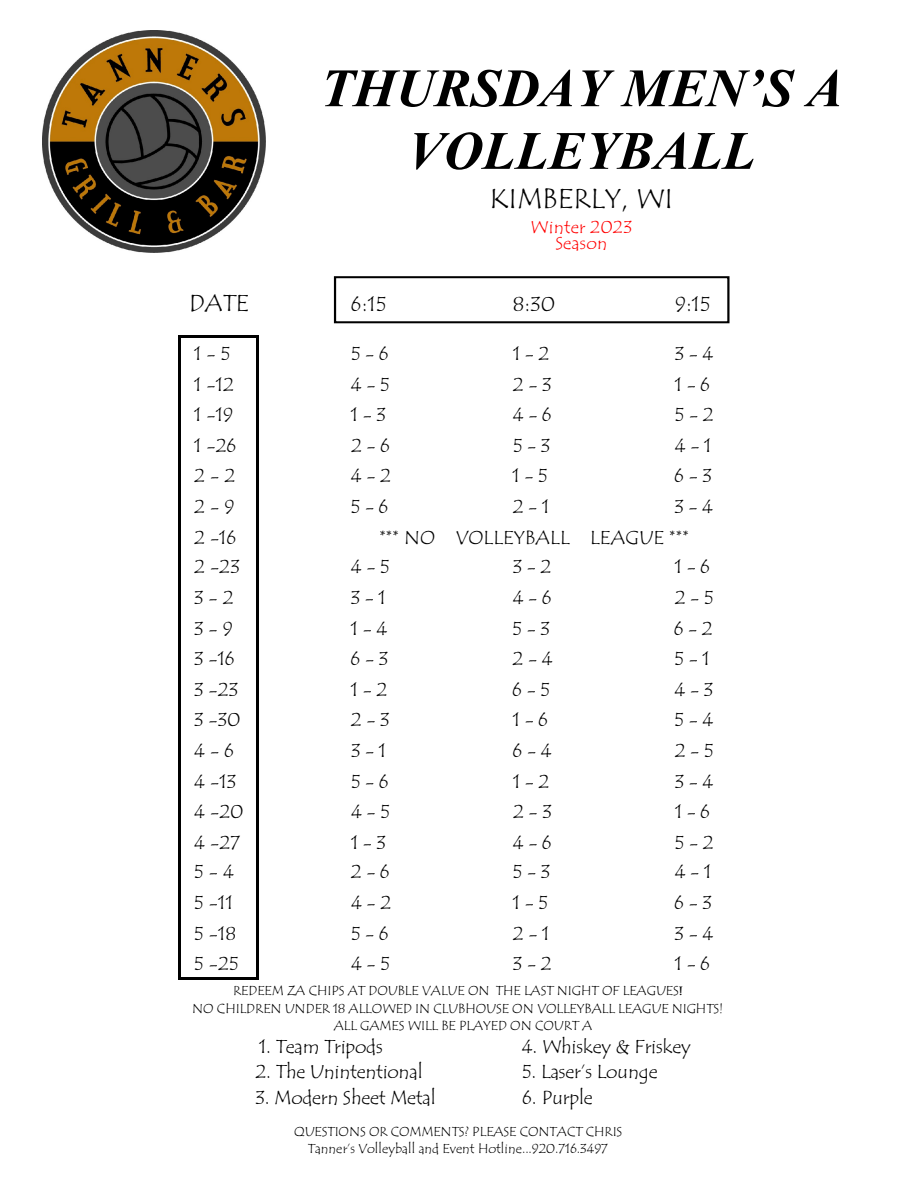
<style>
.page{position:relative;width:918px;height:1188px;background:#fff}
.page>*{position:absolute;margin:0;border:0;box-sizing:border-box;transform-origin:0 0}
.t1{font:italic 700 54px/62.7px "Times New Roman";color:#000;text-align:center}
.t2{font:28.5px "Tempus Sans ITC";letter-spacing:.005em;color:#000}
.t3{font:24px "Tempus Sans ITC";color:#000}
.t4{font:21px "Tempus Sans ITC";color:#000}
.t5{font:19.5px "Tempus Sans ITC";letter-spacing:-.005em;color:#000}
.t6{font:18px/16.2px "Tempus Sans ITC";letter-spacing:.015em;color:#f00;text-align:center}
.t7{font:13.5px/17.1px "Tempus Sans ITC";color:#000;text-align:center}
.s1{font-family:"Footlight MT Light"}
</style>
<div class="page">
<hr style="left:178px;top:336px;width:3px;height:644px;background:#000">
<hr style="left:256px;top:336px;width:2px;height:644px;background:#000">
<hr style="left:178px;top:336px;width:80px;height:2px;background:#000">
<hr style="left:178px;top:977px;width:80px;height:3px;background:#000">
<img style="left:42px;top:31px;width:224px;height:221px">
<div style="left:334px;top:276px;width:395px;height:47px;border:2px solid #000"></div>
<h1 class="t1" style="left:321px;top:62px;width:524px">THURSDAY MEN’S A<br>VOLLEYBALL</h1>
<h2 class="t2" style="left:490px;top:183px;width:185px">KIMBERLY, WI</h2>
<p class="t6" style="left:531px;top:220px;width:103px">Winter 2023<br>Season</p>
<p class="t3" style="left:189px;top:289px;width:61px">DATE</p>
<p class="t4" style="left:351px;top:292px;width:37px">6:15</p>
<p class="t4" style="left:513px;top:292px;width:44px">8:30</p>
<p class="t4" style="left:675px;top:292px;width:37px">9:15</p>
<p class="t5" style="left:194px;top:343px;width:38px">1 - 5</p>
<p class="t5" style="left:351px;top:343px;width:39px">5-6</p>
<p class="t5" style="left:513px;top:343px;width:38px">1-2</p>
<p class="t5" style="left:675px;top:343px;width:40px">3-4</p>
<p class="t5" style="left:194px;top:373px;width:42px">1 -12</p>
<p class="t5" style="left:351px;top:373px;width:41px">4-5</p>
<p class="t5" style="left:513px;top:373px;width:40px">2-3</p>
<p class="t5" style="left:675px;top:373px;width:37px">1-6</p>
<p class="t5" style="left:194px;top:404px;width:41px">1 -19</p>
<p class="t5" style="left:351px;top:404px;width:37px">1-3</p>
<p class="t5" style="left:513px;top:404px;width:40px">4-6</p>
<p class="t5" style="left:675px;top:404px;width:40px">5-2</p>
<p class="t5" style="left:194px;top:435px;width:44px">1 -26</p>
<p class="t5" style="left:351px;top:435px;width:40px">2-6</p>
<p class="t5" style="left:513px;top:435px;width:39px">5-3</p>
<p class="t5" style="left:675px;top:435px;width:38px">4-1</p>
<p class="t5" style="left:194px;top:465px;width:43px">2 - 2</p>
<p class="t5" style="left:351px;top:465px;width:42px">4-2</p>
<p class="t5" style="left:513px;top:465px;width:37px">1-5</p>
<p class="t5" style="left:675px;top:465px;width:39px">6-3</p>
<p class="t5" style="left:194px;top:496px;width:42px">2 - 9</p>
<p class="t5" style="left:351px;top:496px;width:39px">5-6</p>
<p class="t5" style="left:513px;top:496px;width:38px">2-1</p>
<p class="t5" style="left:675px;top:496px;width:40px">3-4</p>
<p class="t5" style="left:194px;top:526px;width:44px">2 -16</p>
<p class="t5" style="left:379px;top:526px;width:311px">*** NO VOLLEYBALL LEAGUE ***</p>
<p class="t5" style="left:194px;top:556px;width:47px">2 -23</p>
<p class="t5" style="left:351px;top:556px;width:41px">4-5</p>
<p class="t5" style="left:513px;top:556px;width:40px">3-2</p>
<p class="t5" style="left:675px;top:556px;width:37px">1-6</p>
<p class="t5" style="left:194px;top:587px;width:41px">3 - 2</p>
<p class="t5" style="left:351px;top:587px;width:37px">3-1</p>
<p class="t5" style="left:513px;top:587px;width:40px">4-6</p>
<p class="t5" style="left:675px;top:587px;width:41px">2-5</p>
<p class="t5" style="left:194px;top:617px;width:40px">3 - 9</p>
<p class="t5" style="left:351px;top:617px;width:38px">1-4</p>
<p class="t5" style="left:512px;top:617px;width:39px">5-3</p>
<p class="t5" style="left:674px;top:617px;width:40px">6-2</p>
<p class="t5" style="left:194px;top:648px;width:42px">3 -16</p>
<p class="t5" style="left:351px;top:648px;width:39px">6-3</p>
<p class="t5" style="left:513px;top:648px;width:42px">2-4</p>
<p class="t5" style="left:675px;top:648px;width:37px">5-1</p>
<p class="t5" style="left:194px;top:678px;width:46px">3 -23</p>
<p class="t5" style="left:351px;top:678px;width:38px">1-2</p>
<p class="t5" style="left:513px;top:678px;width:39px">6-5</p>
<p class="t5" style="left:674px;top:678px;width:40px">4-3</p>
<p class="t5" style="left:194px;top:709px;width:48px">3 -30</p>
<p class="t5" style="left:351px;top:709px;width:40px">2-3</p>
<p class="t5" style="left:513px;top:709px;width:37px">1-6</p>
<p class="t5" style="left:675px;top:709px;width:41px">5-4</p>
<p class="t5" style="left:194px;top:740px;width:42px">4 - 6</p>
<p class="t5" style="left:351px;top:740px;width:37px">3-1</p>
<p class="t5" style="left:513px;top:740px;width:41px">6-4</p>
<p class="t5" style="left:675px;top:740px;width:41px">2-5</p>
<p class="t5" style="left:194px;top:770px;width:44px">4 -13</p>
<p class="t5" style="left:351px;top:770px;width:39px">5-6</p>
<p class="t5" style="left:513px;top:770px;width:38px">1-2</p>
<p class="t5" style="left:675px;top:770px;width:40px">3-4</p>
<p class="t5" style="left:194px;top:801px;width:51px">4 -20</p>
<p class="t5" style="left:351px;top:801px;width:41px">4-5</p>
<p class="t5" style="left:513px;top:801px;width:40px">2-3</p>
<p class="t5" style="left:675px;top:801px;width:37px">1-6</p>
<p class="t5" style="left:194px;top:831px;width:48px">4 -27</p>
<p class="t5" style="left:351px;top:831px;width:37px">1-3</p>
<p class="t5" style="left:513px;top:831px;width:40px">4-6</p>
<p class="t5" style="left:675px;top:831px;width:40px">5-2</p>
<p class="t5" style="left:194px;top:861px;width:42px">5 - 4</p>
<p class="t5" style="left:351px;top:861px;width:40px">2-6</p>
<p class="t5" style="left:513px;top:861px;width:39px">5-3</p>
<p class="t5" style="left:675px;top:861px;width:38px">4-1</p>
<p class="t5" style="left:194px;top:892px;width:40px">5 -11</p>
<p class="t5" style="left:351px;top:892px;width:42px">4-2</p>
<p class="t5" style="left:513px;top:892px;width:37px">1-5</p>
<p class="t5" style="left:675px;top:892px;width:39px">6-3</p>
<p class="t5" style="left:194px;top:922px;width:44px">5 -18</p>
<p class="t5" style="left:351px;top:922px;width:39px">5-6</p>
<p class="t5" style="left:513px;top:922px;width:38px">2-1</p>
<p class="t5" style="left:675px;top:922px;width:40px">3-4</p>
<p class="t5" style="left:194px;top:953px;width:47px">5 -25</p>
<p class="t5" style="left:351px;top:953px;width:41px">4-5</p>
<p class="t5" style="left:513px;top:953px;width:40px">3-2</p>
<p class="t5" style="left:675px;top:953px;width:37px">1-6</p>
<p class="t7" style="left:233px;top:983px;width:451px">REDEEM ZA CHIPS AT DOUBLE VALUE ON THE LAST NIGHT OF LEAGUES<span class="s1">!</span></p>
<p class="t7" style="left:192px;top:1000px;width:533px">NO CHILDREN UNDER 18 ALLOWED IN CLUBHOUSE ON VOLLEYBALL LEAGUE NIGHTS!</p>
<p class="t7" style="left:334px;top:1017px;width:260px">ALL GAMES WILL BE PLAYED ON COURT A</p>
<p class="t5" style="left:259px;top:1036px;width:125px">1. Team Tripods</p>
<p class="t5" style="left:522px;top:1036px;width:171px">4. Whiskey &amp; Friskey</p>
<p class="t5" style="left:256px;top:1061px;width:169px">2. The Unintentional</p>
<p class="t5" style="left:522px;top:1061px;width:137px">5. Laser’s Lounge</p>
<p class="t5" style="left:256px;top:1087px;width:182px">3. Modern Sheet Metal</p>
<p class="t5" style="left:522px;top:1087px;width:72px">6. Purple</p>
<p class="t7" style="left:294px;top:1124px;width:329px">QUESTIONS OR COMMENTS? PLEASE CONTACT CHRIS<br>Tanner’s Volleyball and Event Hotline...920.716.3497</p>
</div>
